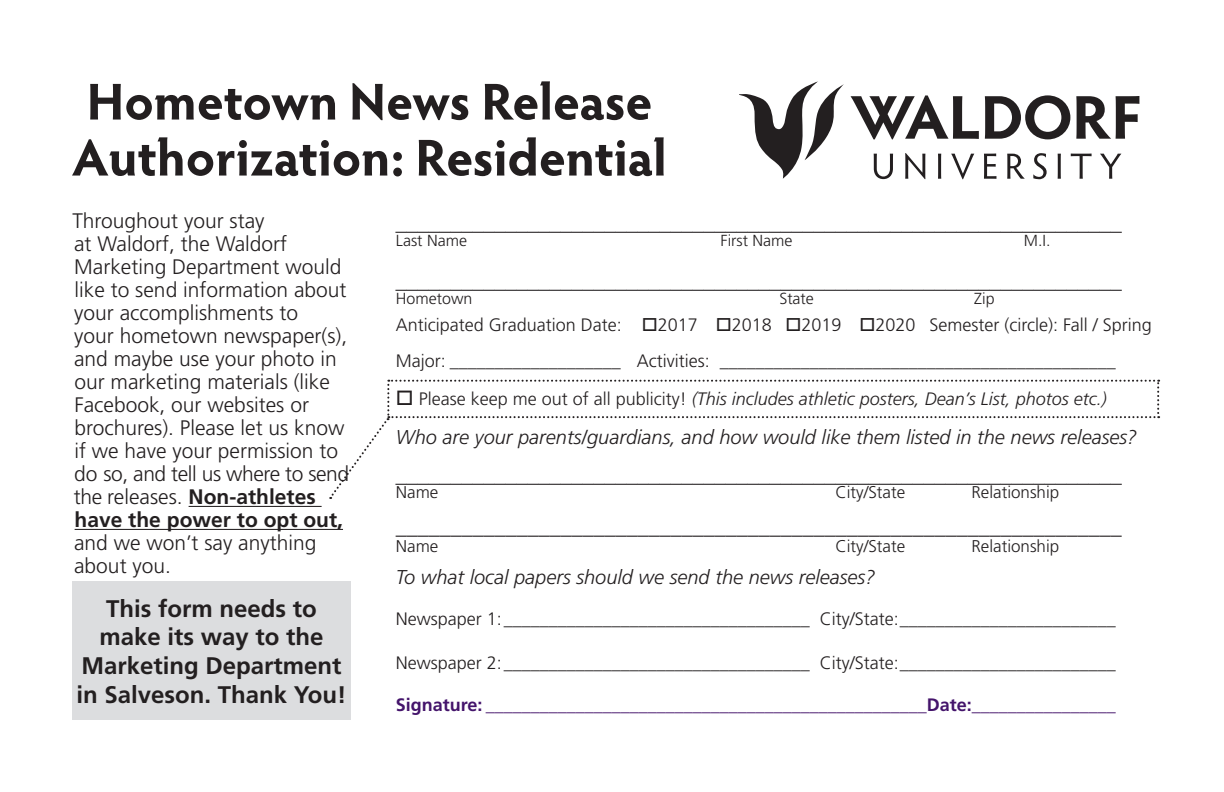
<style>
.page{position:relative;width:1224px;height:792px;background:#fff}
.page>*{position:absolute;margin:0;border:0;box-sizing:border-box;transform-origin:0 0}
.t1{font:700 52px/56px "Hypatia Sans Pro";letter-spacing:-.005em;color:#231f20}
.t2{font:700 24px/28.8px "Frutiger LT Std";color:#231f20;text-align:center}
.t3{font:22px "Times New Roman";color:#231f20}
.t4{font:300 22px "Frutiger LT Std";color:#231f20}
.t5{font:300 21px/23px "Frutiger LT Std";color:#231f20}
.t6{font:italic 300 20px "Frutiger LT Std";color:#231f20}
.t7{font:300 18px "Frutiger LT Std";color:#231f20}
.t8{font:italic 300 18px "Frutiger LT Std";color:#231f20}
.t9{font:700 18px "Frutiger LT Std";color:#44146b}
.t10{font:300 17px "Frutiger LT Std";color:#231f20}
.t11{font:300 16px "Frutiger LT Std";color:#231f20}
.s1{font-weight:700}
.s2{font-style:normal}
</style>
<div class="page">
<div style="left:72px;top:582px;width:279px;height:138px;background:#dcdddf"></div>
<hr style="left:189px;top:506px;width:133px;height:1px;background:#231f20">
<hr style="left:75px;top:529px;width:268px;height:1px;background:#231f20">
<svg style="left:874px;top:154px;width:19px;height:25px"></svg>
<svg style="left:905px;top:153px;width:20px;height:26px"></svg>
<svg style="left:938px;top:154px;width:3px;height:25px"></svg>
<svg style="left:951px;top:154px;width:23px;height:25px"></svg>
<svg style="left:984px;top:154px;width:12px;height:25px"></svg>
<svg style="left:1007px;top:154px;width:18px;height:25px"></svg>
<svg style="left:1033px;top:153px;width:14px;height:26px"></svg>
<svg style="left:1058px;top:154px;width:3px;height:25px"></svg>
<svg style="left:1071px;top:154px;width:21px;height:25px"></svg>
<svg style="left:1100px;top:154px;width:21px;height:25px"></svg>
<svg style="left:851px;top:95px;width:128px;height:44px"></svg>
<svg style="left:985px;top:95px;width:85px;height:44px"></svg>
<svg style="left:1076px;top:96px;width:63px;height:43px"></svg>
<svg style="left:740px;top:81px;width:104px;height:98px"></svg>
<svg style="left:330px;top:380px;width:829px;height:119px"></svg>
<p class="t1" style="left:72px;top:71px;width:596px">Hometown News Release<br>Authorization: Residential</p>
<p class="t5" style="left:72px;top:210px;width:278px">Throughout your stay<br>at Waldorf, the Waldorf<br>Marketing Department would like to send information about your accomplishments to<br>your hometown newspaper(s), and maybe use your photo in our marketing materials (like<br>Facebook, our websites or brochures). Please let us know if we have your permission to do so, and tell us where to send the releases. <span class="s1">Non-athletes have the power to opt out, </span>and we won’t say anything about you.</p>
<p class="t2" style="left:77px;top:594px;width:271px">This form needs to make its way to the<br>Marketing Department in Salveson. Thank You!</p>
<p class="t3" style="left:396px;top:206px;width:727px">__________________________________________________________________</p>
<p class="t11" style="left:396px;top:231px;width:73px">Last Name</p>
<p class="t11" style="left:721px;top:231px;width:73px">First Name</p>
<p class="t11" style="left:1024px;top:231px;width:28px">M.I.</p>
<p class="t3" style="left:396px;top:264px;width:727px">__________________________________________________________________</p>
<p class="t11" style="left:396px;top:289px;width:78px">Hometown</p>
<p class="t11" style="left:779px;top:289px;width:36px">State</p>
<p class="t11" style="left:974px;top:289px;width:22px">Zip</p>
<p class="t7" style="left:396px;top:315px;width:758px">Anticipated Graduation Date: □2017 □2018 □2019 □2020 Semester (circle): Fall / Spring</p>
<p class="t7" style="left:396px;top:351px;width:721px">Major: ___________________ Activities: ____________________________________________</p>
<p class="t8" style="left:396px;top:389px;width:712px">□ <span class="s2">Please keep me out of all publicity!</span> (This includes athletic posters, Dean’s List, photos etc.)</p>
<p class="t6" style="left:396px;top:425px;width:743px">Who are your parents/guardians, and how would like them listed in the news releases?</p>
<p class="t3" style="left:396px;top:458px;width:727px">__________________________________________________________________</p>
<p class="t10" style="left:396px;top:482px;width:44px">Name</p>
<p class="t10" style="left:835px;top:482px;width:71px">City/State</p>
<p class="t10" style="left:971px;top:482px;width:89px">Relationship</p>
<p class="t4" style="left:396px;top:514px;width:727px">__________________________________________________________________</p>
<p class="t10" style="left:396px;top:536px;width:44px">Name</p>
<p class="t10" style="left:835px;top:536px;width:71px">City/State</p>
<p class="t10" style="left:971px;top:536px;width:89px">Relationship</p>
<p class="t6" style="left:396px;top:565px;width:481px">To what local papers should we send the news releases?</p>
<p class="t7" style="left:396px;top:609px;width:721px">Newspaper 1:__________________________________ City/State:________________________</p>
<p class="t7" style="left:396px;top:652px;width:721px">Newspaper 2:__________________________________ City/State:________________________</p>
<p class="t9" style="left:396px;top:694px;width:721px">Signature: _________________________________________________Date:________________</p>
</div>
